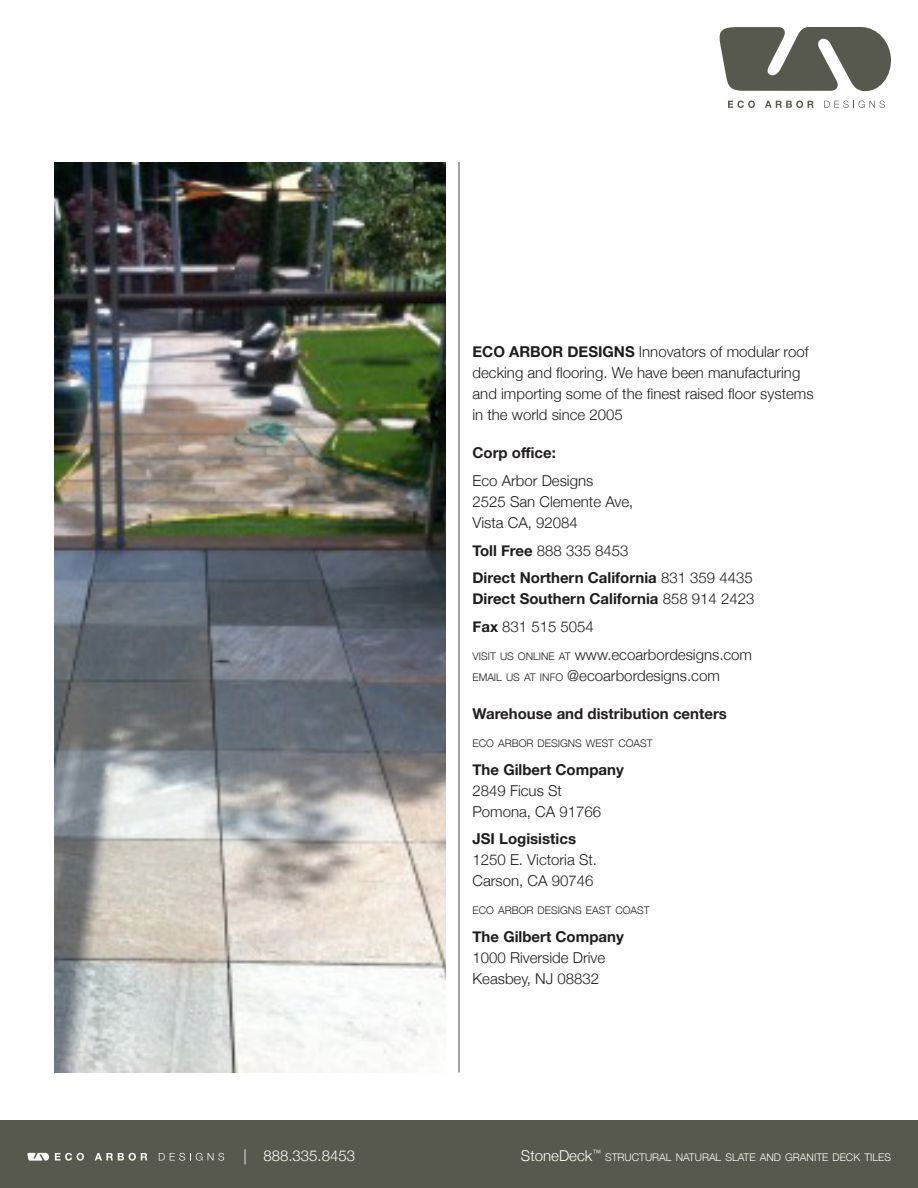
<style>
.page{position:relative;width:918px;height:1188px;background:#fff}
.page>*{position:absolute;margin:0;border:0;box-sizing:border-box;transform-origin:0 0}
.t1{font:300 15px/21px "Helvetica Neue";color:#1c1d1c}
.t2{font:700 15px/21px "Helvetica Neue";color:#1c1d1c}
.Paragraph_Header{font:700 15px "Helvetica Neue";color:#231f20}
.t3{font:300 15px "Helvetica Neue";color:#fff}
.t4{font:300 10.5px "Helvetica Neue";color:#1c1d1c}
.t5{font:300 10.5px "Helvetica Neue";color:#fff}
.s1{font-weight:700}
.s2{font-weight:300}
.s3{font-size:10.5px}
</style>
<div class="page">
<div style="left:0;top:1120px;width:918px;height:68px;background:#57584e"></div>
<svg style="left:27px;top:1153px;width:22px;height:8px"></svg>
<svg style="left:55px;top:1153px;width:29px;height:8px"></svg>
<svg style="left:95px;top:1153px;width:52px;height:8px"></svg>
<svg style="left:159px;top:1153px;width:43px;height:8px"></svg>
<svg style="left:208px;top:1153px;width:16px;height:8px"></svg>
<svg style="left:720px;top:27px;width:171px;height:65px"></svg>
<svg style="left:728px;top:101px;width:27px;height:7px"></svg>
<svg style="left:765px;top:101px;width:49px;height:7px"></svg>
<svg style="left:824px;top:101px;width:61px;height:7px"></svg>
<hr style="left:459px;top:162px;width:1px;height:910px;background:#4d4b4a">
<img style="left:54px;top:162px;width:392px;height:910px">
<p class="t1" style="left:472px;top:340px;width:343px"><span class="s1">ECO ARBOR DESIGNS</span> Innovators of modular roof decking and flooring. We have been manufacturing and importing some of the finest raised floor systems in the world since 2005</p>
<p class="Paragraph_Header" style="left:472px;top:441px;width:85px">Corp office:</p>
<p class="t1" style="left:472px;top:469px;width:162px">Eco Arbor Designs<br>2525 San Clemente Ave,<br>Vista CA, 92084</p>
<p class="t1" style="left:472px;top:539px;width:158px"><span class="s1">Toll Free</span> 888 335 8453</p>
<p class="t2" style="left:472px;top:568px;width:283px">Direct Northern California <span class="s2">831 359 4435<br></span>Direct Southern California <span class="s2">858 914 2423</span></p>
<p class="t1" style="left:472px;top:615px;width:123px"><span class="s1">Fax</span> 831 515 5054</p>
<p class="t1" style="left:472px;top:643px;width:281px"><span class="s3">VISIT US ONLINE AT</span> www.ecoarbordesigns.com<br><span class="s3">EMAIL US AT INFO</span> @ecoarbordesigns.com</p>
<p class="Paragraph_Header" style="left:472px;top:702px;width:256px">Warehouse and distribution centers</p>
<p class="t4" style="left:472px;top:735px;width:182px">ECO ARBOR DESIGNS WEST COAST</p>
<p class="t1" style="left:472px;top:758px;width:153px"><span class="s1">The Gilbert Company<br></span>2849 Ficus St<br>Pomona, CA 91766</p>
<p class="t1" style="left:472px;top:828px;width:126px"><span class="s1">JSI Logisistics<br></span>1250 E. Victoria St.<br>Carson, CA 90746</p>
<p class="t4" style="left:472px;top:902px;width:179px">ECO ARBOR DESIGNS EAST COAST</p>
<p class="t1" style="left:472px;top:925px;width:153px"><span class="s1">The Gilbert Company<br></span>1000 Riverside Drive<br>Keasbey, NJ 08832</p>
<p class="t3" style="left:243px;top:1144px;width:113px">| 888.335.8453</p>
<p class="t3" style="left:521px;top:1144px;width:82px">StoneDeck<sup>™</sup></p>
<p class="t5" style="left:605px;top:1149px;width:287px">STRUCTURAL NATURAL SLATE AND GRANITE DECK TILES</p>
</div>
